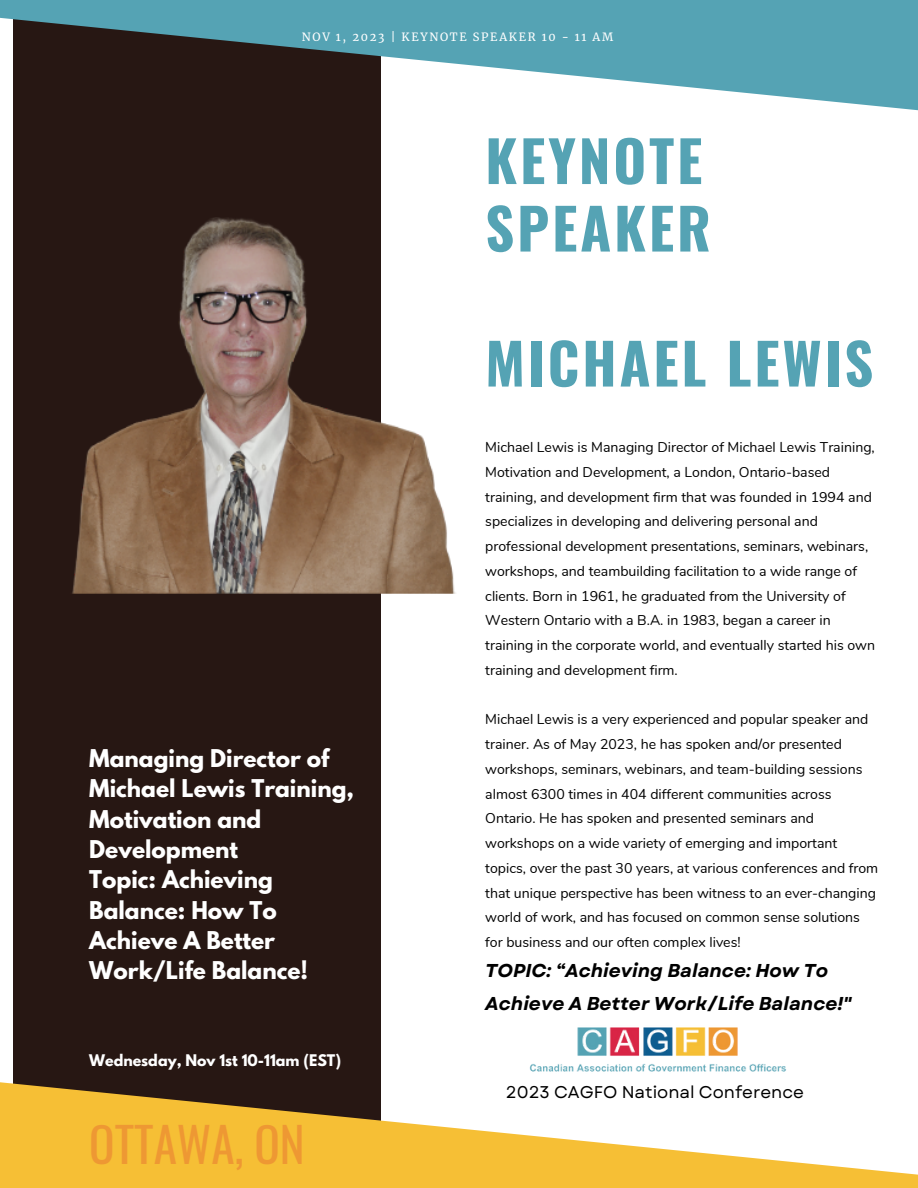
<style>
.page{position:relative;width:918px;height:1188px;background:#fff}
.page>*{position:absolute;margin:0;border:0;box-sizing:border-box;transform-origin:0 0}
.t1{font:700 56.4px/67.5px "Oswald";letter-spacing:.05em;color:#55a3b4}
.t2{font:47.25px "Oswald";color:#ee9833}
.t3{font:700 21.75px/30.3px "League Spartan";color:#fff}
.t4{font:italic 700 18.6px/32.7px "Garet";color:#000}
.t5{font:16.95px "Garet";color:#000}
.t6{font:700 14.25px "League Spartan";color:#fff}
.t7{font:14.1px/24.8px "Nunito";color:#000}
.t8{font:11.25px "Merriweather";letter-spacing:.15em;color:#fff}
</style>
<div class="page">
<div style="left:13px;top:0;width:368px;height:1188px;background:#271713"></div>
<svg style="left:0;top:0;width:918px;height:110px;fill:#55a3b4"></svg>
<svg style="left:0;top:1082px;width:918px;height:106px;fill:#f6bf35"></svg>
<img style="left:516px;top:1027px;width:284px;height:56px">
<img style="left:72px;top:218px;width:384px;height:376px">
<p class="t8" style="left:302px;top:30px;width:313px">NOV 1, 2023 | KEYNOTE SPEAKER 10 - 11 AM</p>
<p class="t1" style="left:485px;top:125px;width:227px">KEYNOTE<br>SPEAKER</p>
<p class="t3" style="left:89px;top:746px;width:266px">Managing Director of<br>Michael Lewis Training,<br>Motivation and<br>Development</p>
<p class="t3" style="left:89px;top:867px;width:220px">Topic: Achieving<br>Balance: How To<br>Achieve A Better<br>Work/Life Balance!</p>
<p class="t6" style="left:89px;top:1053px;width:253px">Wednesday, Nov 1st 10-11am (EST)</p>
<p class="t2" style="left:89px;top:1108px;width:217px">OTTAWA, ON</p>
<p class="t1" style="left:485px;top:327px;width:390px">MICHAEL LEWIS</p>
<p class="t7" style="left:485px;top:435px;width:391px">Michael Lewis is Managing Director of Michael Lewis Training, Motivation and Development, a London, Ontario-based training, and development firm that was founded in 1994 and specializes in developing and delivering personal and professional development presentations, seminars, webinars, workshops, and teambuilding facilitation to a wide range of clients. Born in 1961, he graduated from the University of Western Ontario with a B.A. in 1983, began a career in training in the corporate world, and eventually started his own training and development firm.</p>
<p class="t7" style="left:485px;top:707px;width:395px">Michael Lewis is a very experienced and popular speaker and trainer. As of May 2023, he has spoken and/or presented workshops, seminars, webinars, and team-building sessions almost 6300 times in 404 different communities across Ontario. He has spoken and presented seminars and workshops on a wide variety of emerging and important topics, over the past 30 years, at various conferences and from that unique perspective has been witness to an ever-changing world of work, and has focused on common sense solutions for business and our often complex lives!</p>
<p class="t4" style="left:485px;top:955px;width:368px">TOPIC: “Achieving Balance: How To<br>Achieve A Better Work/Life Balance!"</p>
<p class="t5" style="left:506px;top:1079px;width:300px">2023 CAGFO National Conference</p>
</div>
